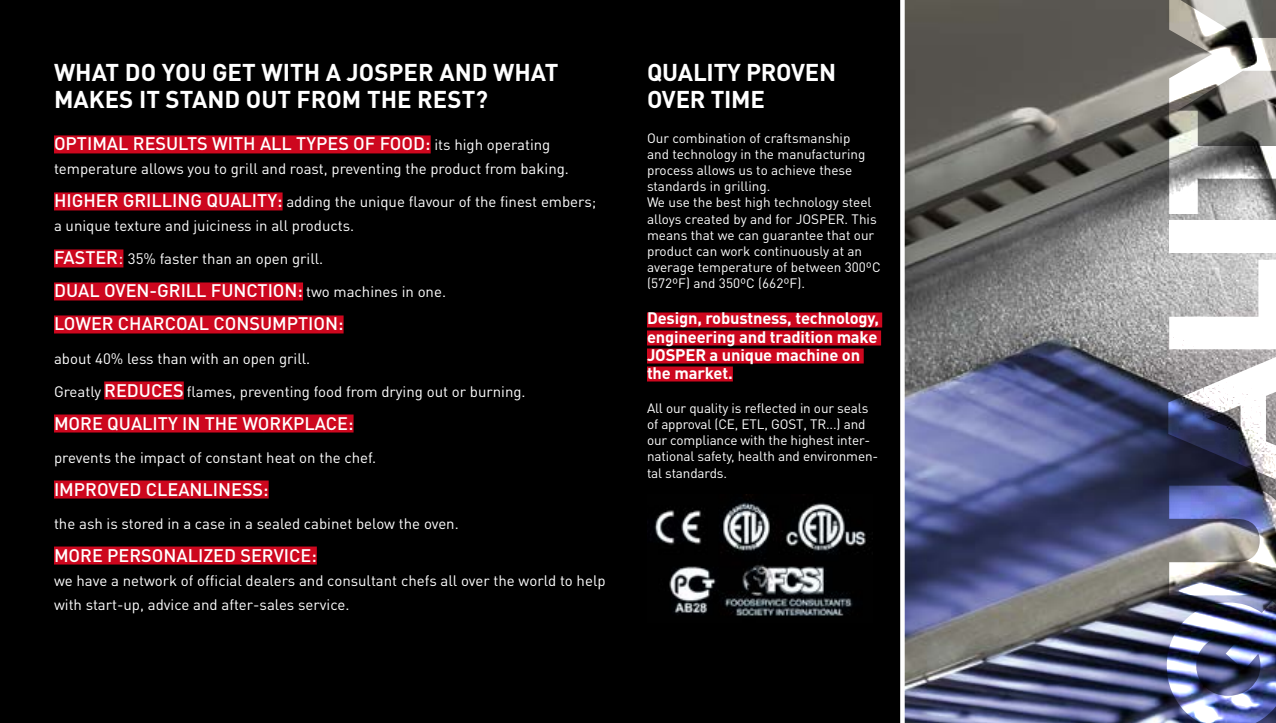
<style>
.page{position:relative;width:1276px;height:723px;background:#000}
.page>*{position:absolute;margin:0;border:0;box-sizing:border-box;transform-origin:0 0}
.t1{font:900 168.3px "Gotham";letter-spacing:-.05em;color:#fff}
.t2{font:700 24px/27px "DIN Pro";color:#fff}
.t3{font:500 18px/33px "DIN Pro";color:#fff}
.t4{font:700 16.5px/18px "DIN Pro";letter-spacing:-.01em;color:#fff}
.t5{font:15px/24px "DIN Pro";color:#fff}
.t6{font:13.5px/16.2px "DIN Pro";color:#fff}
.s1{font-weight:400;font-size:15px}
.s2{font-weight:500;font-size:18px}
.s3{font-size:18px}
</style>
<div class="page">
<img style="left:904px;top:0;width:372px;height:723px">
<svg style="left:900px;top:0;width:4px;height:723px;background:#f1f1f1"></svg>
<div style="left:647px;top:312px;width:235px;height:15px;background:#cd071e"></div>
<div style="left:647px;top:330px;width:234px;height:15px;background:#cd071e"></div>
<div style="left:647px;top:348px;width:216px;height:15px;background:#cd071e"></div>
<div style="left:647px;top:366px;width:86px;height:15px;background:#cd071e"></div>
<img style="left:647px;top:495px;width:219px;height:121px">
<div style="left:54px;top:135px;width:377px;height:18px;background:#cd071e"></div>
<div style="left:54px;top:192px;width:229px;height:18px;background:#cd071e"></div>
<div style="left:54px;top:249px;width:69px;height:18px;background:#cd071e"></div>
<div style="left:54px;top:282px;width:249px;height:18px;background:#cd071e"></div>
<div style="left:54px;top:315px;width:289px;height:18px;background:#cd071e"></div>
<div style="left:104px;top:381px;width:80px;height:18px;background:#cd071e"></div>
<div style="left:54px;top:414px;width:299px;height:18px;background:#cd071e"></div>
<div style="left:54px;top:480px;width:215px;height:18px;background:#cd071e"></div>
<div style="left:54px;top:546px;width:263px;height:18px;background:#cd071e"></div>
<h2 class="t2" style="left:54px;top:58px;width:506px">WHAT DO YOU GET WITH A JOSPER AND WHAT<br>MAKES IT STAND OUT FROM THE REST?</h2>
<p class="t3" style="left:54px;top:127px;width:498px">OPTIMAL RESULTS WITH ALL TYPES OF FOOD: <span class="s1">its high operating</span></p>
<p class="t5" style="left:54px;top:156px;width:516px">temperature allows you to grill and roast, preventing the product from baking.</p>
<p class="t5" style="left:54px;top:189px;width:544px"><span class="s2">HIGHER GRILLING QUALITY:</span> adding the unique flavour of the finest embers; a unique texture and juiciness in all products.</p>
<p class="t5" style="left:54px;top:246px;width:271px"><span class="s2">FASTER</span><span class="s3">:</span> 35% faster than an open grill.</p>
<p class="t3" style="left:54px;top:274px;width:393px">DUAL OVEN-GRILL FUNCTION: <span class="s1">two machines in one.<br></span>LOWER CHARCOAL CONSUMPTION:</p>
<p class="t5" style="left:54px;top:345px;width:258px">about 40% less than with an open grill.</p>
<p class="t5" style="left:54px;top:378px;width:473px">Greatly <span class="s2">REDUCES</span> flames, preventing food from drying out or burning.</p>
<p class="t3" style="left:54px;top:406px;width:301px">MORE QUALITY IN THE WORKPLACE:</p>
<p class="t5" style="left:54px;top:444px;width:324px">prevents the impact of constant heat on the chef.</p>
<p class="t3" style="left:54px;top:472px;width:216px">IMPROVED CLEANLINESS:</p>
<p class="t5" style="left:54px;top:510px;width:406px">the ash is stored in a case in a sealed cabinet below the oven.</p>
<p class="t3" style="left:54px;top:538px;width:264px">MORE PERSONALIZED SERVICE:</p>
<p class="t5" style="left:54px;top:567px;width:553px">we have a network of official dealers and consultant chefs all over the world to help with start-up, advice and after-sales service.</p>
<h2 class="t2" style="left:647px;top:58px;width:191px">QUALITY PROVEN<br>OVER TIME</h2>
<p class="t6" style="left:647px;top:129px;width:235px">Our combination of craftsmanship<br>and technology in the manufacturing process allows us to achieve these standards in grilling.<br>We use the best high technology steel alloys created by and for JOSPER. This means that we can guarantee that our product can work continuously at an average temperature of between 300ºC (572ºF) and 350ºC (662ºF).</p>
<p class="t4" style="left:647px;top:309px;width:234px">Design, robustness, technology, engineering and tradition make<br>JOSPER a unique machine on the market.</p>
<p class="t6" style="left:647px;top:399px;width:233px">All our quality is reflected in our seals of approval (CE, ETL, GOST, TR...) and our compliance with the highest inter&shy;national safety, health and environmen&shy;tal standards.</p>
<h1 class="t1" style="left:1130px;top:736px;width:744px;rotate:-90deg">QUALITY</h1>
</div>
